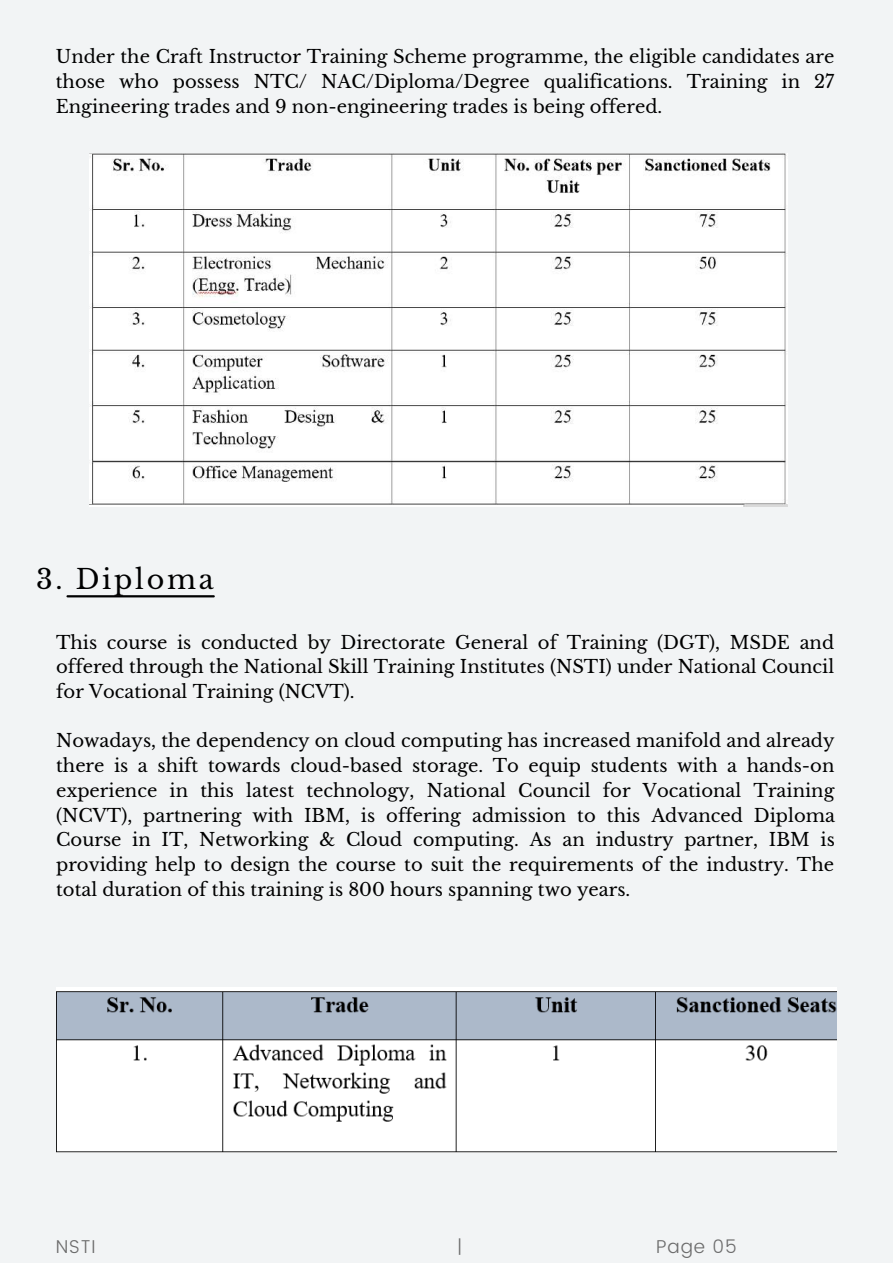
<style>
.page{position:relative;width:893px;height:1264px;background:#fff}
.page>*{position:absolute;margin:0;border:0;box-sizing:border-box;transform-origin:0 0}
.t1{font:27px "Libre Baskerville";letter-spacing:.1em;color:#000}
.t2{font:300 18.6px "Poppins";letter-spacing:.045em;color:#6b6b6b}
.t3{font:18px/24.8px "Libre Baskerville";color:#000;text-align:justify}
</style>
<div class="page">
<div style="left:0;top:0;width:892px;height:1262px;background:#f2f4f5"></div>
<hr style="left:67px;top:595px;width:147px;height:2px;background:#000">
<img style="left:57px;top:987px;width:779px;height:165px">
<img style="left:89px;top:154px;width:698px;height:353px">
<p class="t3" style="left:56px;top:45px;width:780px">Under the Craft Instructor Training Scheme programme, the eligible candidates are those who possess NTC/ NAC/Diploma/Degree qualifications. Training in 27<br>Engineering trades and 9 non-engineering trades is being offered.</p>
<h1 class="t1" style="left:36px;top:563px;width:179px">3. Diploma</h1>
<p class="t3" style="left:56px;top:630px;width:779px">This course is conducted by Directorate General of Training (DGT), MSDE and offered through the National Skill Training Institutes (NSTI) under National Council for Vocational Training (NCVT).</p>
<p class="t3" style="left:56px;top:728px;width:780px">Nowadays, the dependency on cloud computing has increased manifold and already there is a shift towards cloud-based storage. To equip students with a hands-on experience in this latest technology, National Council for Vocational Training (NCVT), partnering with IBM, is offering admission to this Advanced Diploma Course in IT, Networking &amp; Cloud computing. As an industry partner, IBM is providing help to design the course to suit the requirements of the industry. The total duration of this training is 800 hours spanning two years.</p>
<p class="t2" style="left:56px;top:1235px;width:41px">NSTI</p>
<p class="t2" style="left:457px;top:1235px;width:7px">|</p>
<p class="t2" style="left:656px;top:1235px;width:82px">Page 05</p>
</div>
